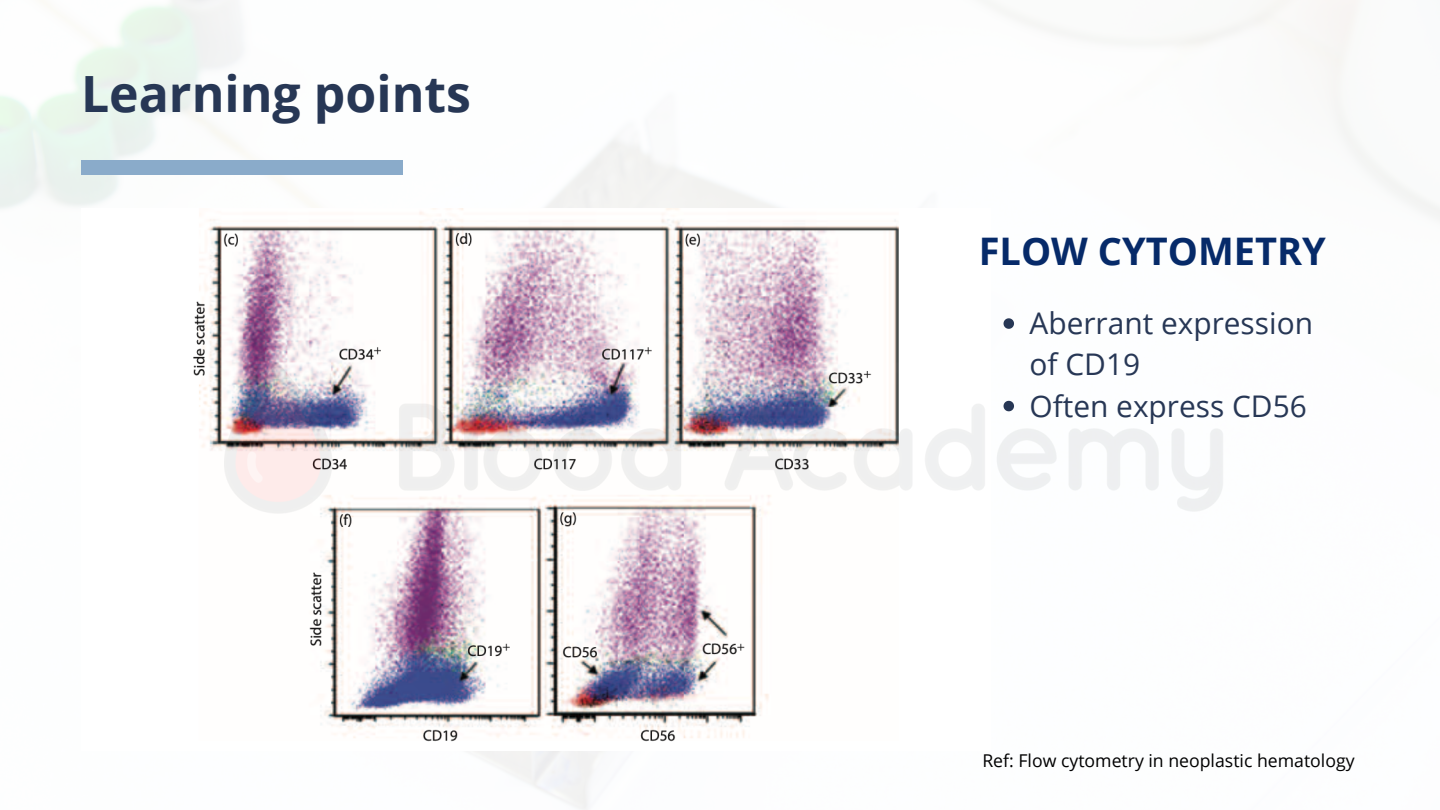
<style>
.page{position:relative;width:1440px;height:810px;background:#fff}
.page>*{position:absolute;margin:0;border:0;box-sizing:border-box;transform-origin:0 0}
.t1{font:700 50px "Open Sans";color:#273755}
.t2{font:700 38px "Open Sans";color:#062a69}
.t3{font:29.9px/41.2px "Open Sans";color:#273755}
.t4{font:17.7px "Open Sans";color:#000}
</style>
<div class="page">
<div style="left:81px;top:161px;width:322px;height:14px;background:#8aabca"></div>
<img style="left:193px;top:208px;width:706px;height:534px">
<svg style="left:1004px;top:318px;width:10px;height:11px"></svg>
<img style="left:225px;top:344px;width:999px;height:201px">
<h1 class="t1" style="left:81px;top:58px;width:392px">Learning points</h1>
<p class="t2" style="left:979px;top:224px;width:349px">FLOW CYTOMETRY</p>
<p class="t3" style="left:1030px;top:302px;width:285px">Aberrant expression of CD19<br>Often express CD56</p>
<p class="t4" style="left:982px;top:748px;width:374px">Ref: Flow cytometry in neoplastic hematology</p>
</div>
